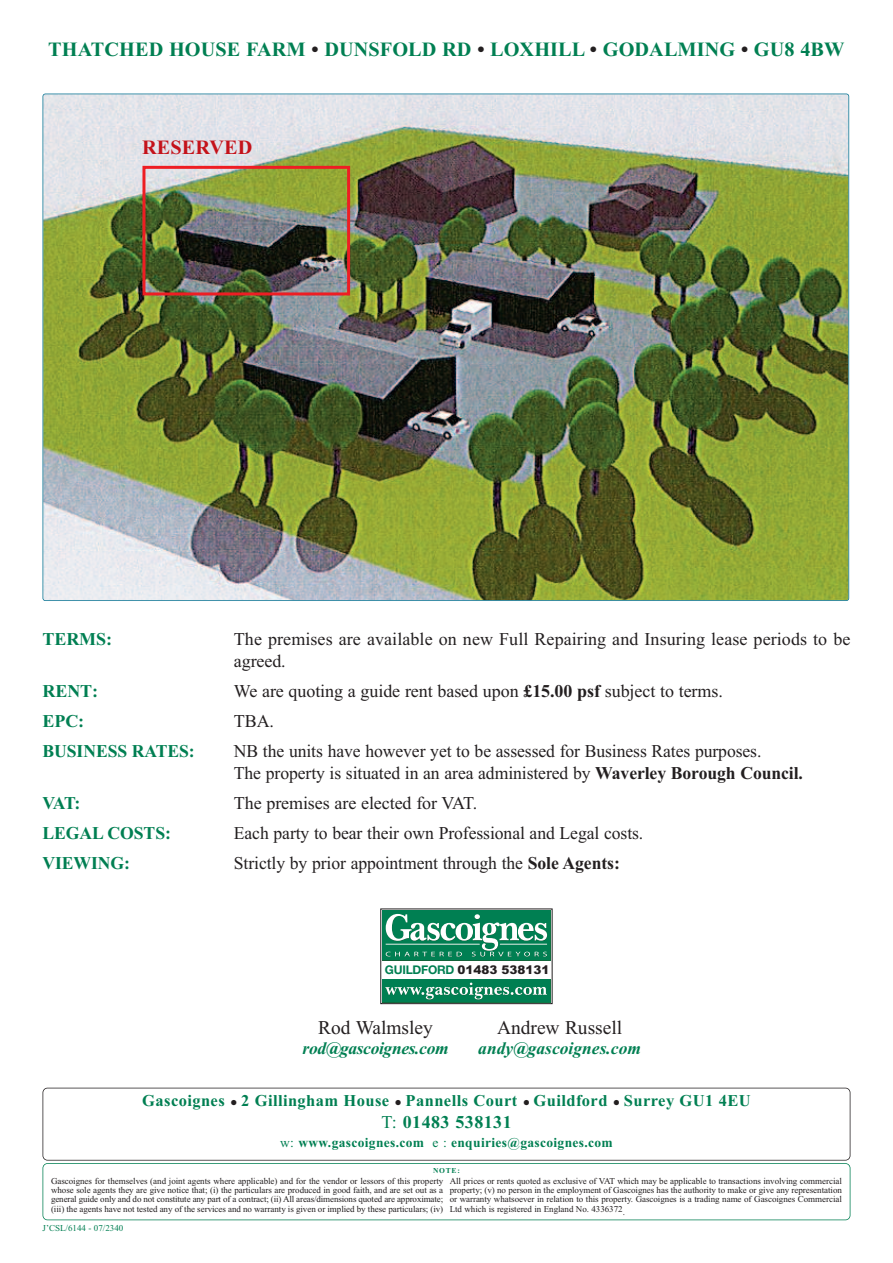
<style>
.page{position:relative;width:893px;height:1263px;background:#fff}
.page>*{position:absolute;margin:0;border:0;box-sizing:border-box;transform-origin:0 0}
.t1{font:700 20.25px "Times New Roman";letter-spacing:.005em;color:#007f52}
.t2{font:700 20.25px "Times New Roman";letter-spacing:.005em;color:#c4121a}
.t3{font:19.5px "Times New Roman";color:#231f20}
.t4{font:18px/21.6px "Times New Roman";letter-spacing:-.005em;color:#231f20}
.t5{font:700 18px "Times New Roman";letter-spacing:-.005em;color:#007f52}
.t6{font:700 18px "Times New Roman";letter-spacing:.025em;color:#007f52}
.t7{font:italic 700 17.55px "Times New Roman";color:#007f52}
.t8{font:italic 700 17.55px "Times New Roman";letter-spacing:-.02em;color:#007f52}
.t9{font:700 16.5px "Times New Roman";letter-spacing:.025em;color:#007f52}
.t10{font:700 13.5px "Times New Roman";letter-spacing:.025em;color:#007f52}
.t11{font:900 12px "Arial";color:#231f20}
.t12{font:11.55px "Times";color:#007f52}
.t13{font:9px/9.3px "Times New Roman";letter-spacing:-.005em;color:#231f20;text-align:justify}
.t14{font:9px "Times New Roman";color:#007f52}
.t15{font:700 7.5px "Times New Roman";color:#007f52}
.s1{color:#231f20}
.s2{font-weight:700}
.s3{font-family:"Helvetica Neue";font-weight:700;color:#007f52}
.s4{font-family:"Verdana";font-size:10.5px;color:#231f20}
.s5{font-weight:400}
</style>
<div class="page">
<div style="left:43px;top:1088px;width:807px;height:72px;border:2px solid #231f20;border-radius:5px"></div>
<div style="left:43px;top:1163px;width:807px;height:57px;border:2px solid #007f52;border-radius:5px"></div>
<div style="left:380px;top:908px;width:172px;height:96px;border:1px solid #231f20"></div>
<div style="left:383px;top:979px;width:167px;height:23px;background:#007f52"></div>
<svg style="left:382px;top:910px;width:169px;height:50px"></svg>
<div style="left:383px;top:911px;width:167px;height:49px;background:#007f52"></div>
<svg style="left:386px;top:914px;width:161px;height:43px"></svg>
<svg style="left:385px;top:982px;width:162px;height:18px"></svg>
<img style="left:43px;top:94px;width:805px;height:506px;border-radius:2px">
<div style="left:142px;top:166px;width:208px;height:129px;border:3px solid #ee1d23"></div>
<h1 class="t1" style="left:48px;top:37px;width:798px">THATCHED HOUSE FARM <span class="s1">•</span> DUNSFOLD RD <span class="s1">•</span> LOXHILL <span class="s1">•</span> GODALMING <span class="s1">•</span> GU8 4BW</h1>
<h1 class="t2" style="left:142px;top:135px;width:112px">RESERVED</h1>
<h3 class="t5" style="left:43px;top:629px;width:71px">TERMS:</h3>
<h3 class="t4" style="left:234px;top:628px;width:618px">The premises are available on new Full Repairing and Insuring lease periods to be agreed.</h3>
<h3 class="t5" style="left:43px;top:680px;width:57px">RENT:</h3>
<h3 class="t4" style="left:234px;top:680px;width:490px">We are quoting a guide rent based upon <span class="s2">£15.00 psf</span> subject to terms.</h3>
<h3 class="t5" style="left:43px;top:710px;width:43px">EPC:</h3>
<h3 class="t4" style="left:234px;top:710px;width:42px">TBA.</h3>
<h3 class="t5" style="left:43px;top:740px;width:154px">BUSINESS RATES:</h3>
<h3 class="t4" style="left:234px;top:740px;width:571px">NB the units have however yet to be assessed for Business Rates purposes.<br>The property is situated in an area administered by <span class="s2">Waverley Borough Council.</span></h3>
<h3 class="t5" style="left:43px;top:792px;width:39px">VAT:</h3>
<h3 class="t4" style="left:234px;top:792px;width:245px">The premises are elected for VAT.</h3>
<h3 class="t5" style="left:43px;top:822px;width:130px">LEGAL COSTS:</h3>
<h3 class="t4" style="left:234px;top:822px;width:411px">Each party to bear their own Professional and Legal costs.</h3>
<h3 class="t5" style="left:43px;top:852px;width:89px">VIEWING:</h3>
<h3 class="t4" style="left:234px;top:852px;width:387px">Strictly by prior appointment through the <span class="s2">Sole Agents:</span></h3>
<h3 class="t11" style="left:385px;top:961px;width:166px"><span class="s3">GUILDFORD</span> 01483 538131</h3>
<h2 class="t3" style="left:318px;top:1016px;width:116px">Rod Walmsley</h2>
<h3 class="t8" style="left:303px;top:1038px;width:148px">rod@gascoignes.com</h3>
<p class="t12" style="left:410px;top:1027px;width:16px">E <span class="s1">a</span></p>
<h2 class="t3" style="left:497px;top:1016px;width:127px">Andrew Russell</h2>
<h3 class="t7" style="left:478px;top:1038px;width:164px">andy@gascoignes.com</h3>
<h3 class="t9" style="left:142px;top:1091px;width:610px">Gascoignes <span class="s4">•</span> 2 Gillingham House <span class="s4">•</span> Pannells Court <span class="s4">•</span> Guildford <span class="s4">•</span> Surrey GU1 4EU</h3>
<h3 class="t6" style="left:381px;top:1112px;width:132px"><span class="s5">T:</span> 01483 538131</h3>
<h3 class="t10" style="left:280px;top:1134px;width:334px"><span class="s5">w:</span> www.gascoignes.com <span class="s5">e :</span> enquiries@gascoignes.com</h3>
<p class="t13" style="left:51px;top:1176px;width:394px">Gascoignes for themselves (and joint agents where applicable) and for the vendor or lessors of this property whose sole agents they are give notice that; (i) the particulars are produced in good faith, and are set out as a general guide only and do not constitute any part of a contract; (ii) All areas/dimensions quoted are approximate; (iii) the agents have not tested any of the services and no warranty is given or implied by these particulars; (iv)</p>
<p class="t13" style="left:450px;top:1176px;width:394px">All prices or rents quoted as exclusive of VAT which may be applicable to transactions involving commercial property; (v) no person in the employment of Gascoignes has the authority to make or give any representation or warranty whatsoever in relation to this property. Gascoignes is a trading name of Gascoignes Commercial Ltd which is registered in England No. 4336372.</p>
<p class="t15" style="left:433px;top:1166px;width:28px">NOTE:</p>
<p class="t14" style="left:43px;top:1222px;width:82px">J’CSL/6144 - 07/2340</p>
</div>
